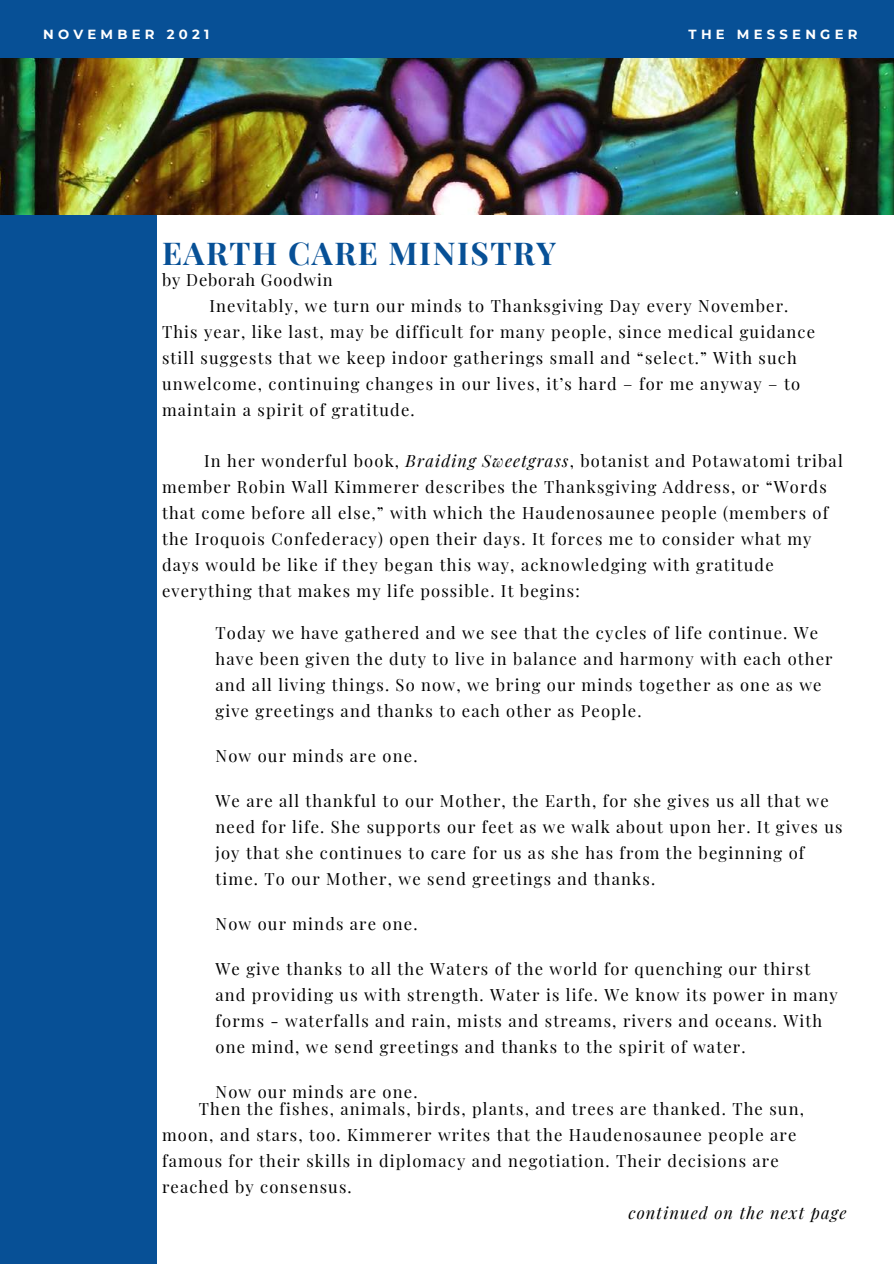
<style>
.page{position:relative;width:894px;height:1264px;background:#fff}
.page>*{position:absolute;margin:0;border:0;box-sizing:border-box;transform-origin:0 0}
.t1{font:700 31.5px "Playfair Display";letter-spacing:.05em;color:#075096}
.t2{font:16.5px/26px "Playfair Display";letter-spacing:.07em;color:#000}
.t3{font:italic 16.5px "Playfair Display";letter-spacing:.07em;color:#000}
.t4{font:16.5px "Playfair Display";letter-spacing:.05em;color:#000}
.t5{font:700 13.2px "Montserrat";letter-spacing:.32em;color:#fff}
.s1{font-style:italic}
</style>
<div class="page">
<div style="left:0;top:0;width:893px;height:68px;background:#075096"></div>
<img style="left:0;top:58px;width:893px;height:157px">
<div style="left:0;top:215px;width:157px;height:1048px;background:#075096"></div>
<p class="t5" style="left:43px;top:27px;width:168px">NOVEMBER 2021</p>
<p class="t5" style="left:688px;top:27px;width:170px">THE MESSENGER</p>
<h1 class="t1" style="left:162px;top:231px;width:395px">EARTH CARE MINISTRY</h1>
<p class="t4" style="left:162px;top:268px;width:172px">by Deborah Goodwin</p>
<p class="t2" style="left:162px;top:292px;width:654px;text-indent:47px">Inevitably, we turn our minds to Thanksgiving Day every November.<br>This year, like last, may be difficult for many people, since medical guidance still suggests that we keep indoor gatherings small and “select.” With such unwelcome, continuing changes in our lives, it’s hard – for me anyway – to maintain a spirit of gratitude.</p>
<p class="t2" style="left:162px;top:447px;width:682px;text-indent:42px">In her wonderful book, <span class="s1">Braiding Sweetgrass</span>, botanist and Potawatomi tribal member Robin Wall Kimmerer describes the Thanksgiving Address, or “Words that come before all else,” with which the Haudenosaunee people (members of the Iroquois Confederacy) open their days. It forces me to consider what my days would be like if they began this way, acknowledging with gratitude everything that makes my life possible. It begins:</p>
<p class="t2" style="left:215px;top:619px;width:618px">Today we have gathered and we see that the cycles of life continue. We have been given the duty to live in balance and harmony with each other and all living things. So now, we bring our minds together as one as we give greetings and thanks to each other as People.</p>
<p class="t2" style="left:215px;top:742px;width:203px">Now our minds are one.</p>
<p class="t2" style="left:215px;top:787px;width:628px">We are all thankful to our Mother, the Earth, for she gives us all that we need for life. She supports our feet as we walk about upon her. It gives us joy that she continues to care for us as she has from the beginning of time. To our Mother, we send greetings and thanks.</p>
<p class="t2" style="left:215px;top:910px;width:203px">Now our minds are one.</p>
<p class="t2" style="left:215px;top:955px;width:623px">We give thanks to all the Waters of the world for quenching our thirst and providing us with strength. Water is life. We know its power in many forms - waterfalls and rain, mists and streams, rivers and oceans. With one mind, we send greetings and thanks to the spirit of water.</p>
<p class="t2" style="left:215px;top:1078px;width:203px">Now our minds are one.</p>
<p class="t2" style="left:162px;top:1095px;width:643px;text-indent:37px">Then the fishes, animals, birds, plants, and trees are thanked. The sun, moon, and stars, too. Kimmerer writes that the Haudenosaunee people are famous for their skills in diplomacy and negotiation. Their decisions are reached by consensus.</p>
<p class="t3" style="left:628px;top:1200px;width:220px">continued on the next page</p>
</div>
